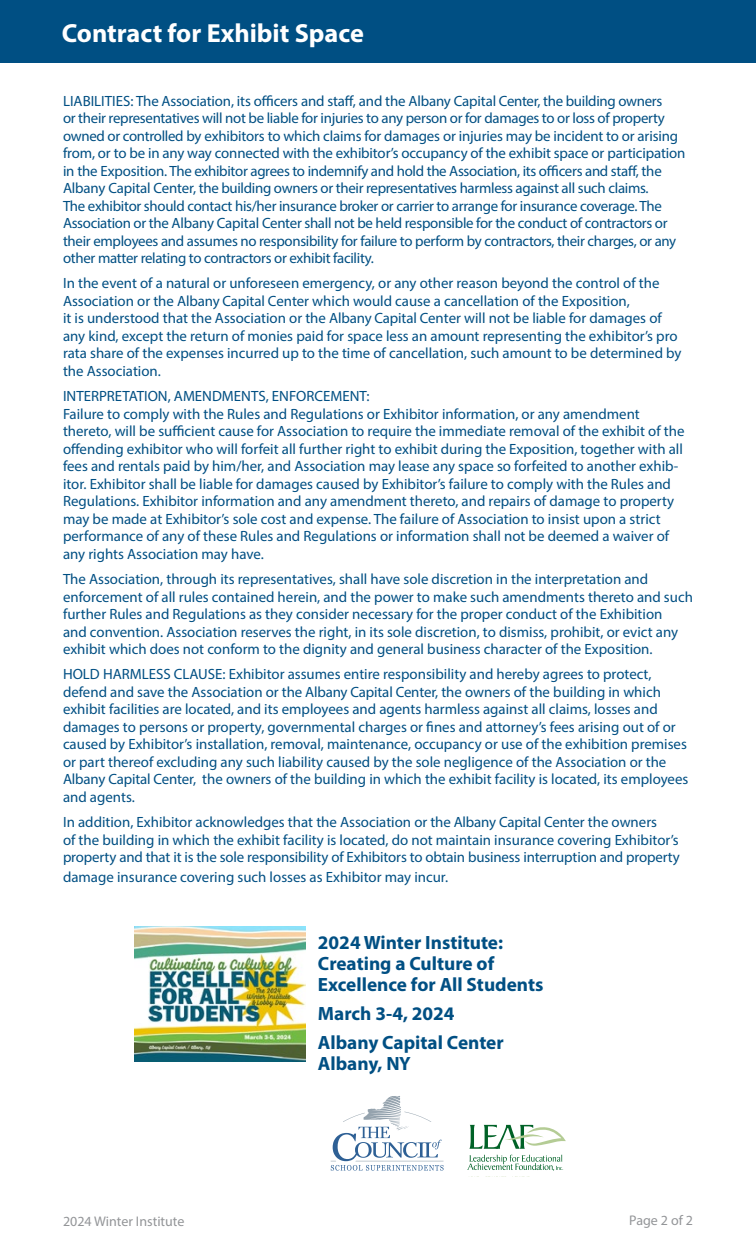
<style>
.page{position:relative;width:756px;height:1260px;background:#fff}
.page>*{position:absolute;margin:0;border:0;box-sizing:border-box;transform-origin:0 0}
.t1{font:700 26.25px "Myriad Pro";color:#fff}
.t2{font:700 19.25px/21px "Myriad Pro";color:#004f83}
.t3{font:14.88px/17.5px "Myriad Pro";color:#004f83}
.t4{font:14.88px/17.5px "Myriad Pro";letter-spacing:-.02em;color:#004f83}
.t5{font:14px "Myriad Pro";color:#939598}
</style>
<div class="page">
<div style="left:0;top:0;width:756px;height:63px;background:#004f83"></div>
<svg style="left:467px;top:1155px;width:96px;height:16px"></svg>
<svg style="left:469px;top:1125px;width:97px;height:24px"></svg>
<svg style="left:331px;top:1096px;width:113px;height:75px"></svg>
<img style="left:135px;top:927px;width:171px;height:135px">
<h1 class="t1" style="left:62px;top:16px;width:304px">Contract for Exhibit Space</h1>
<p class="t4" style="left:63px;top:92px;width:624px">LIABILITIES: The Association, its officers and staff, and the Albany Capital Center, the building owners<br>or their representatives will not be liable for injuries to any person or for damages to or loss of property owned or controlled by exhibitors to which claims for damages or injuries may be incident to or arising from, or to be in any way connected with the exhibitor’s occupancy of the exhibit space or participation in the Exposition. The exhibitor agrees to indemnify and hold the Association, its officers and staff, the Albany Capital Center, the building owners or their representatives harmless against all such claims.<br>The exhibitor should contact his/her insurance broker or carrier to arrange for insurance coverage. The Association or the Albany Capital Center shall not be held responsible for the conduct of contractors or their employees and assumes no responsibility for failure to perform by contractors, their charges, or any other matter relating to contractors or exhibit facility.</p>
<p class="t3" style="left:63px;top:274px;width:620px">In the event of a natural or unforeseen emergency, or any other reason beyond the control of the Association or the Albany Capital Center which would cause a cancellation of the Exposition,<br>it is understood that the Association or the Albany Capital Center will not be liable for damages of any kind, except the return of monies paid for space less an amount representing the exhibitor’s pro rata share of the expenses incurred up to the time of cancellation, such amount to be determined by the Association.</p>
<p class="t3" style="left:63px;top:387px;width:623px">INTERPRETATION, AMENDMENTS, ENFORCEMENT:<br>Failure to comply with the Rules and Regulations or Exhibitor information, or any amendment thereto, will be sufficient cause for Association to require the immediate removal of the exhibit of the offending exhibitor who will forfeit all further right to exhibit during the Exposition, together with all fees and rentals paid by him/her, and Association may lease any space so forfeited to another exhib&shy;itor. Exhibitor shall be liable for damages caused by Exhibitor’s failure to comply with the Rules and Regulations. Exhibitor information and any amendment thereto, and repairs of damage to property may be made at Exhibitor’s sole cost and expense. The failure of Association to insist upon a strict performance of any of these Rules and Regulations or information shall not be deemed a waiver of any rights Association may have.</p>
<p class="t3" style="left:63px;top:570px;width:632px">The Association, through its representatives, shall have sole discretion in the interpretation and enforcement of all rules contained herein, and the power to make such amendments thereto and such further Rules and Regulations as they consider necessary for the proper conduct of the Exhibition<br>and convention. Association reserves the right, in its sole discretion, to dismiss, prohibit, or evict any exhibit which does not conform to the dignity and general business character of the Exposition.</p>
<p class="t3" style="left:63px;top:666px;width:627px">HOLD HARMLESS CLAUSE: Exhibitor assumes entire responsibility and hereby agrees to protect, defend and save the Association or the Albany Capital Center, the owners of the building in which exhibit facilities are located, and its employees and agents harmless against all claims, losses and damages to persons or property, governmental charges or fines and attorney’s fees arising out of or caused by Exhibitor’s installation, removal, maintenance, occupancy or use of the exhibition premises or part thereof excluding any such liability caused by the sole negligence of the Association or the Albany Capital Center, the owners of the building in which the exhibit facility is located, its employees and agents.</p>
<p class="t3" style="left:63px;top:813px;width:618px">In addition, Exhibitor acknowledges that the Association or the Albany Capital Center the owners<br>of the building in which the exhibit facility is located, do not maintain insurance covering Exhibitor’s property and that it is the sole responsibility of Exhibitors to obtain business interruption and property</p>
<p class="t3" style="left:63px;top:868px;width:387px">damage insurance covering such losses as Exhibitor may incur.</p>
<p class="t2" style="left:318px;top:931px;width:227px">2024 Winter Institute:<br>Creating a Culture of<br>Excellence for All Students</p>
<p class="t2" style="left:318px;top:998px;width:187px;line-height:28.9px">March 3-4, 2024<br>Albany Capital Center</p>
<p class="t2" style="left:318px;top:1052px;width:94px">Albany, NY</p>
<p class="t5" style="left:63px;top:1212px;width:123px">2024 Winter Institute</p>
<p class="t5" style="left:629px;top:1211px;width:65px">Page 2 of 2</p>
</div>
